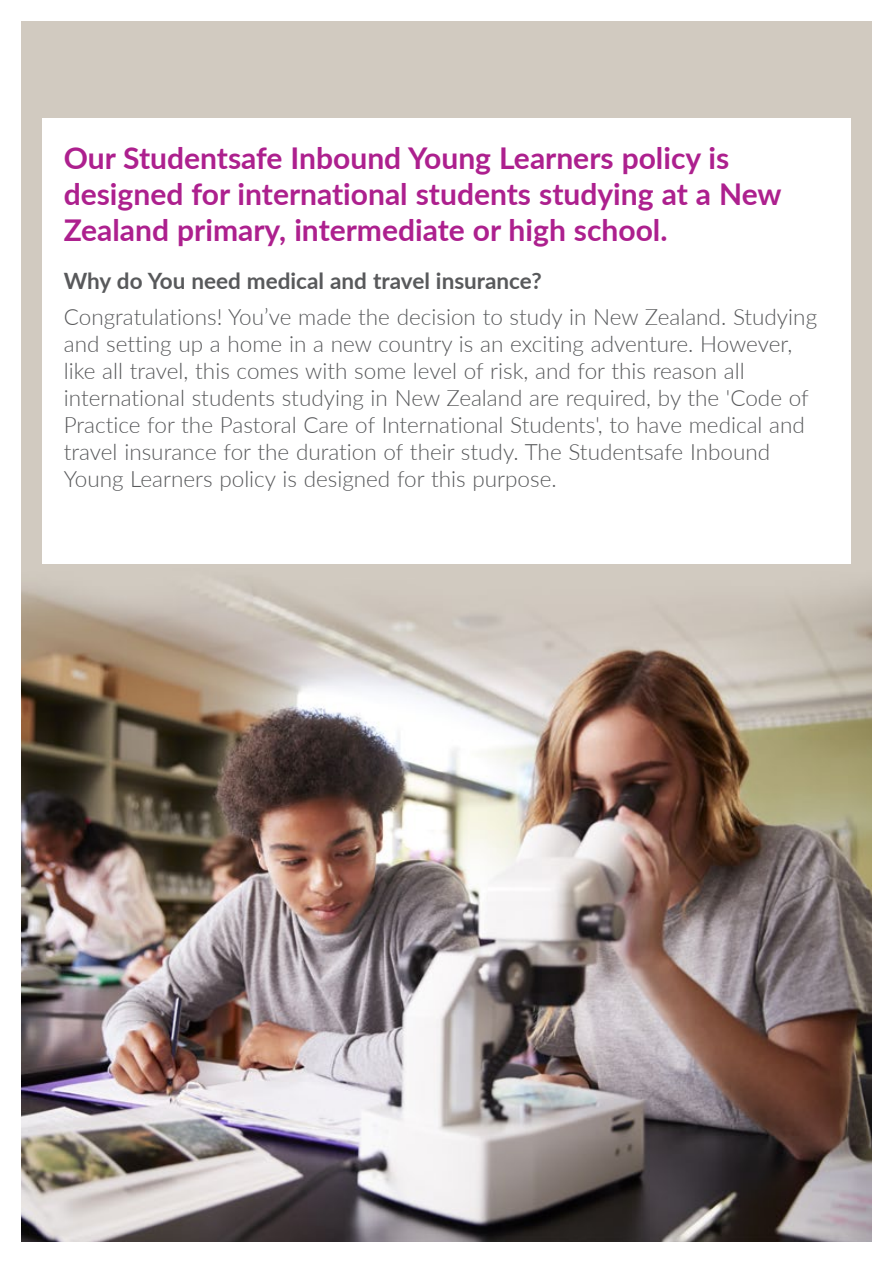
<style>
.page{position:relative;width:893px;height:1263px;background:#fff}
.page>*{position:absolute;margin:0;border:0;box-sizing:border-box;transform-origin:0 0}
.t1{font:700 30px/36px "Lato";color:#ad208e}
.t2{font:300 22.5px/27px "Lato";color:#58595b}
.t3{font:700 22.5px "Lato";color:#58595b}
</style>
<div class="page">
<img style="left:21px;top:21px;width:851px;height:1221px">
<div style="left:42px;top:118px;width:808px;height:446px;background:#fff"></div>
<h1 class="t1" style="left:64px;top:138px;width:719px">Our Studentsafe Inbound Young Learners policy is designed for international students studying at a New<br>Zealand primary, intermediate or high school.</h1>
<p class="t3" style="left:64px;top:264px;width:479px">Why do You need medical and travel insurance?</p>
<p class="t2" style="left:64px;top:302px;width:755px">Congratulations! You’ve made the decision to study in New Zealand. Studying and setting up a home in a new country is an exciting adventure. However, like all travel, this comes with some level of risk, and for this reason all international students studying in New Zealand are required, by the 'Code of Practice for the Pastoral Care of International Students', to have medical and travel insurance for the duration of their study. The Studentsafe Inbound Young Learners policy is designed for this purpose.</p>
</div>
